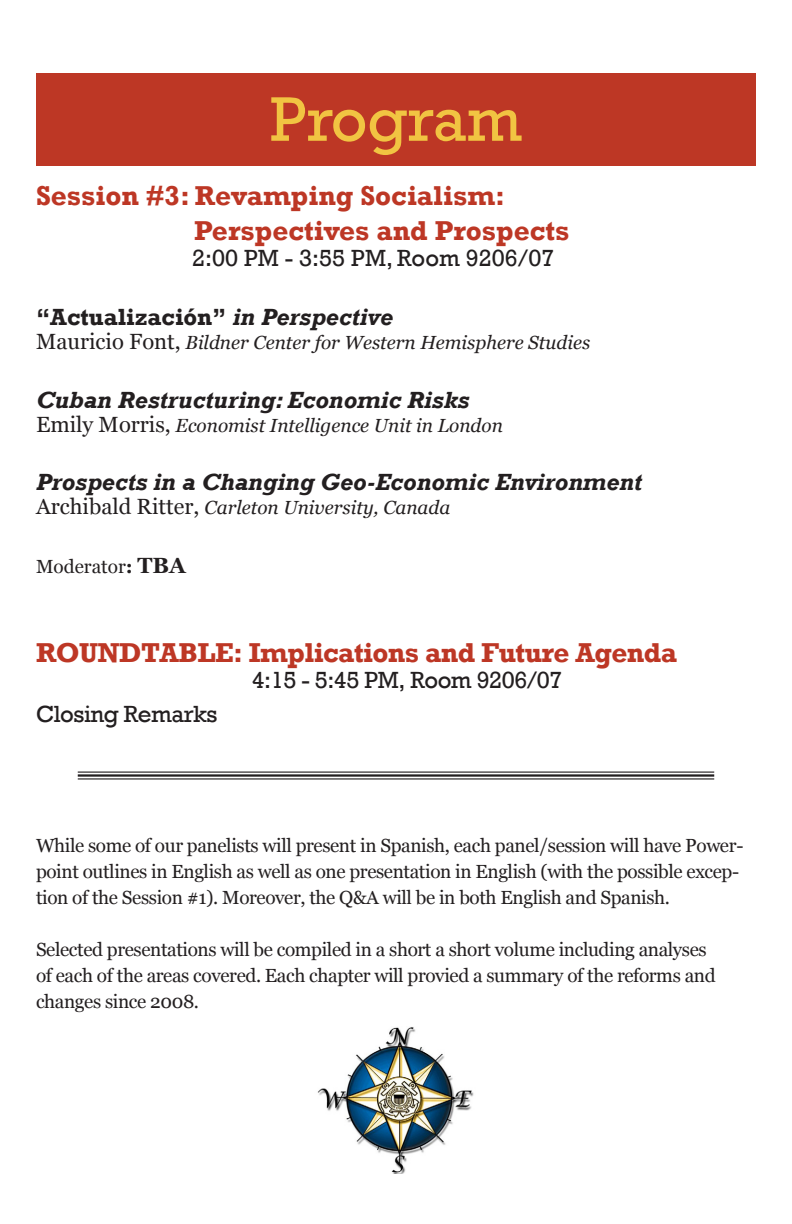
<style>
.page{position:relative;width:792px;height:1224px;background:#fff}
.page>*{position:absolute;margin:0;border:0;box-sizing:border-box;transform-origin:0 0}
.t1{font:64px "Rockwell";color:#f1c442}
.Sectionlistings{font:700 28px "Rockwell";color:#bd3725}
.TIME-Section{font:700 28px "Rockwell";letter-spacing:-.02em;color:#bd3725}
.Sectionlistings-2{font:italic 700 24px "Rockwell";color:#231f20}
.TIME-Section-2{font:24px "Rockwell";letter-spacing:-.02em;color:#231f20}
.Sectionlistings-3{font:700 24px "Rockwell";color:#231f20}
.Sectionlistings-4{font:24px "Rockwell";color:#231f20}
.TIME-Section-3{font:19px/26px "Georgia";letter-spacing:-.02em;color:#231f20}
.Sectionlistings-5{font:italic 19px "Georgia";color:#231f20}
.Sectionlistings-6{font:19px "Georgia";color:#231f20}
.s1{font-style:italic}
.s2{font-style:normal;font-size:22px}
.s3{font-weight:700}
.s4{font-weight:700;font-size:22px}
</style>
<div class="page">
<div style="left:36px;top:73px;width:720px;height:93px;background:#bd3725"></div>
<img style="left:317px;top:1027px;width:157px;height:146px">
<hr style="left:78px;top:772px;width:636px;height:1px;background:#231f20">
<hr style="left:78px;top:774px;width:636px;height:3px;background:#231f20">
<hr style="left:78px;top:778px;width:636px;height:2px;background:#231f20">
<p class="t1" style="left:270px;top:82px;width:253px">Program</p>
<p class="Sectionlistings" style="left:36px;top:179px;width:471px">Session #3: Revamping Socialism:</p>
<p class="Sectionlistings" style="left:194px;top:214px;width:377px">Perspectives and Prospects</p>
<p class="Sectionlistings-4" style="left:192px;top:244px;width:364px">2:00 PM - 3:55 PM, Room 9206/07</p>
<p class="Sectionlistings-3" style="left:36px;top:302px;width:359px">“Actualización” <span class="s1">in Perspective</span></p>
<p class="Sectionlistings-5" style="left:36px;top:330px;width:556px"><span class="s2">Mauricio Font,</span> Bildner Center for Western Hemisphere Studies</p>
<p class="Sectionlistings-2" style="left:36px;top:385px;width:435px">Cuban Restructuring: Economic Risks</p>
<p class="Sectionlistings-5" style="left:36px;top:413px;width:468px"><span class="s2">Emily Morris,</span> Economist Intelligence Unit in London</p>
<p class="Sectionlistings-2" style="left:36px;top:468px;width:607px">Prospects in a Changing Geo-Economic Environment</p>
<p class="Sectionlistings-5" style="left:36px;top:496px;width:416px"><span class="s2">Archibald Ritter,</span> Carleton University, Canada</p>
<p class="Sectionlistings-6" style="left:36px;top:555px;width:151px">Moderator<span class="s3">:</span> <span class="s4">TBA</span></p>
<p class="TIME-Section" style="left:36px;top:636px;width:643px">ROUNDTABLE: Implications and Future Agenda</p>
<p class="TIME-Section-2" style="left:252px;top:666px;width:312px">4:15 - 5:45 PM, Room 9206/07</p>
<p class="TIME-Section-2" style="left:36px;top:700px;width:183px">Closing Remarks</p>
<p class="TIME-Section-3" style="left:36px;top:833px;width:709px">While some of our panelists will present in Spanish, each panel/session will have Power&shy;point outlines in English as well as one presentation in English (with the possible excep&shy;tion of the Session #1). Moreover, the Q&amp;A will be in both English and Spanish.</p>
<p class="TIME-Section-3" style="left:36px;top:937px;width:681px">Selected presentations will be compiled in a short a short volume including analyses of each of the areas covered. Each chapter will provied a summary of the reforms and changes since 2008.</p>
</div>
